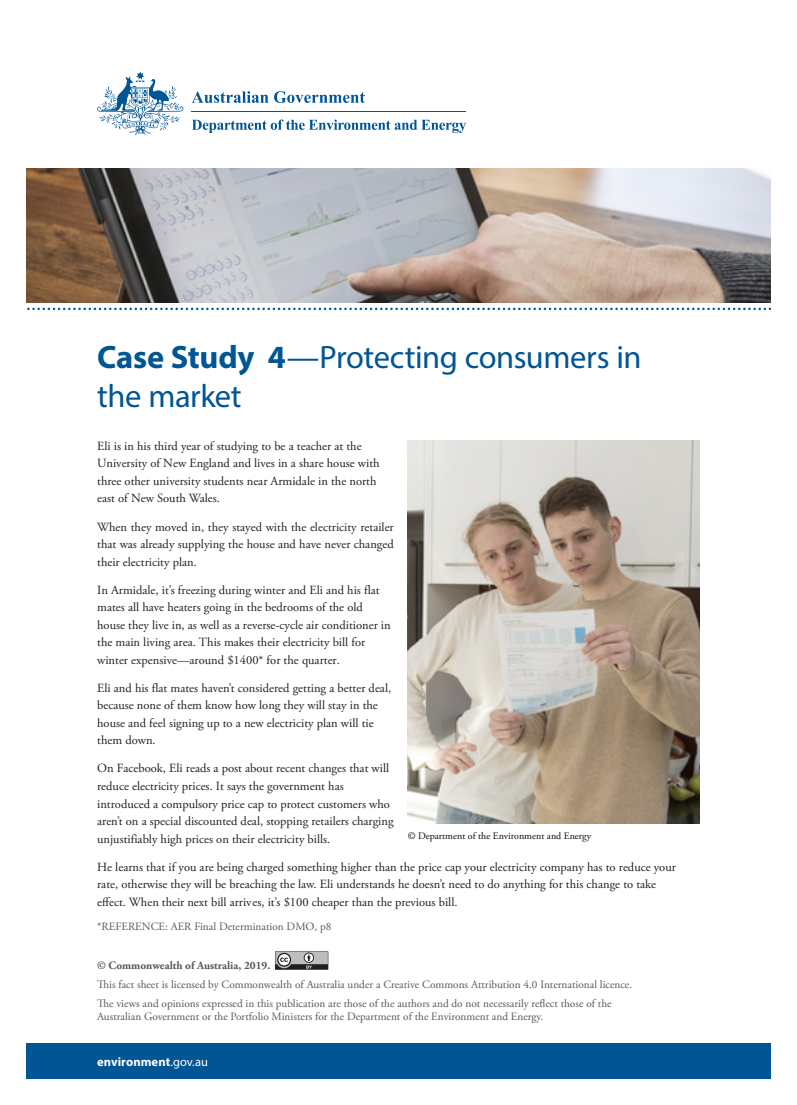
<style>
.page{position:relative;width:797px;height:1105px;background:#fff}
.page>*{position:absolute;margin:0;border:0;box-sizing:border-box;transform-origin:0 0}
.Subhead_1{font:32.5px/38.8px "Myriad Pro";letter-spacing:-.015em;color:#005594}
.Text{font:12.5px/17.5px "Adobe Garamond Pro";color:#231f20}
.disclaimer{font:12.5px/17.5px "Adobe Garamond Pro";color:#231f20}
.t1{font:700 12.5px "Myriad Pro";letter-spacing:.005em;color:#fff}
.disclaimer-2{font:11.25px/19.1px "Adobe Garamond Pro";color:#57585a}
.t2{font:700 11.25px "Adobe Garamond Pro";color:#57585a}
.t3{font:10px "Adobe Garamond Pro";color:#000}
.s1{font-weight:700}
.s2{font-weight:400}
</style>
<div class="page">
<div style="left:26px;top:1043px;width:744px;height:36px;background:#005594"></div>
<svg style="left:27px;top:308px;width:743px;height:2px"></svg>
<img style="left:26px;top:168px;width:744px;height:135px">
<svg style="left:97px;top:71px;width:86px;height:64px"></svg>
<hr style="left:192px;top:111px;width:274px;height:1px;background:#005594">
<svg style="left:192px;top:91px;width:76px;height:12px"></svg>
<svg style="left:274px;top:91px;width:91px;height:12px"></svg>
<svg style="left:192px;top:120px;width:274px;height:13px"></svg>
<svg style="left:275px;top:951px;width:53px;height:19px"></svg>
<img style="left:407px;top:441px;width:292px;height:383px">
<h1 class="Subhead_1" style="left:97px;top:337px;width:546px"><span class="s1">Case Study 4</span>—Protecting consumers in the market</h1>
<p class="Text" style="left:97px;top:438px;width:284px">Eli is in his third year of studying to be a teacher at the University of New England and lives in a share house with three other university students near Armidale in the north east of New South Wales.</p>
<p class="Text" style="left:97px;top:518px;width:298px;text-align:justify">When they moved in, they stayed with the electricity retailer that was already supplying the house and have never changed their electricity plan.</p>
<p class="Text" style="left:97px;top:581px;width:295px">In Armidale, it’s freezing during winter and Eli and his flat mates all have heaters going in the bedrooms of the old house they live in, as well as a reverse-cycle air conditioner in the main living area. This makes their electricity bill for winter expensive—around $1400* for the quarter.</p>
<p class="Text" style="left:97px;top:680px;width:295px">Eli and his flat mates haven’t considered getting a better deal, because none of them know how long they will stay in the house and feel signing up to a new electricity plan will tie them down.</p>
<p class="Text" style="left:97px;top:760px;width:298px">On Facebook, Eli reads a post about recent changes that will reduce electricity prices. It says the government has introduced a compulsory price cap to protect customers who aren’t on a special discounted deal, stopping retailers charging unjustifiably high prices on their electricity bills.</p>
<p class="disclaimer" style="left:97px;top:858px;width:580px">He learns that if you are being charged something higher than the price cap your electricity company has to reduce your rate, otherwise they will be breaching the law. Eli understands he doesn’t need to do anything for this change to take effect. When their next bill arrives, it’s $100 cheaper than the previous bill.</p>
<p class="disclaimer-2" style="left:97px;top:917px;width:236px">*REFERENCE: AER Final Determination DMO, p8</p>
<p class="t3" style="left:407px;top:830px;width:185px">© Department of the Environment and Energy</p>
<p class="t2" style="left:97px;top:958px;width:175px">© Commonwealth of Australia, 2019.</p>
<p class="disclaimer-2" style="left:97px;top:975px;width:536px">This fact sheet is licensed by Commonwealth of Australia under a Creative Commons Attribution 4.0 International licence.<br>The views and opinions expressed in this publication are those of the authors and do not necessarily reflect those of the</p>
<p class="disclaimer-2" style="left:97px;top:1008px;width:448px">Australian Government or the Portfolio Ministers for the Department of the Environment and Energy.</p>
<p class="t1" style="left:97px;top:1053px;width:112px">environment<span class="s2">.gov.au</span></p>
</div>
